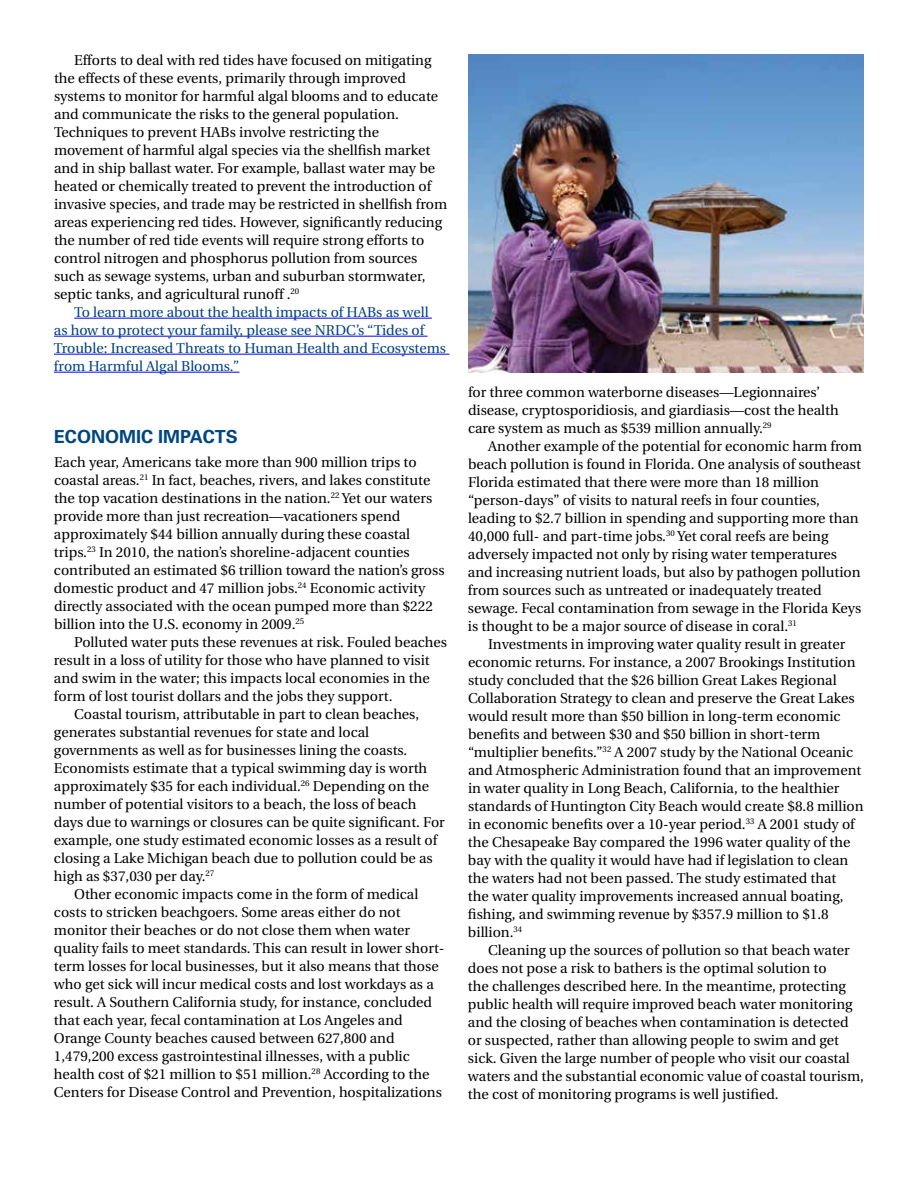
<style>
.page{position:relative;width:918px;height:1188px;background:#fff}
.page>*{position:absolute;margin:0;border:0;box-sizing:border-box;transform-origin:0 0}
.t1{font:700 18px "Univers";color:#00467f}
.t2{font:14.25px/18px "Utopia";color:#000}
.t3{font:14.25px/18px "Utopia";color:#004282}
</style>
<div class="page">
<hr style="left:74px;top:318px;width:358px;height:1px;background:#00f">
<hr style="left:54px;top:336px;width:374px;height:1px;background:#00f">
<hr style="left:54px;top:354px;width:395px;height:1px;background:#00f">
<hr style="left:54px;top:372px;width:185px;height:1px;background:#00f">
<img style="left:468px;top:54px;width:396px;height:318px">
<p class="t2" style="left:54px;top:51px;width:395px;text-indent:20px">Efforts to deal with red tides have focused on mitigating the effects of these events, primarily through improved systems to monitor for harmful algal blooms and to educate and communicate the risks to the general population.<br>Techniques to prevent HABs involve restricting the movement of harmful algal species via the shellfish market and in ship ballast water. For example, ballast water may be heated or chemically treated to prevent the introduction of invasive species, and trade may be restricted in shellfish from areas experiencing red tides. However, significantly reducing the number of red tide events will require strong efforts to control nitrogen and phosphorus pollution from sources such as sewage systems, urban and suburban stormwater, septic tanks, and agricultural runoff .<sup>20</sup></p>
<p class="t3" style="left:54px;top:303px;width:394px;text-indent:20px">To learn more about the health impacts of HABs as well<br>as how to protect your family, please see NRDC’s “Tides of Trouble: Increased Threats to Human Health and Ecosystems from Harmful Algal Blooms.”</p>
<p class="t1" style="left:54px;top:425px;width:185px">ECONOMIC IMPACTS</p>
<p class="t2" style="left:54px;top:454px;width:392px">Each year, Americans take more than 900 million trips to coastal areas.<sup>21</sup> In fact, beaches, rivers, and lakes constitute the top vacation destinations in the nation.<sup>22</sup> Yet our waters provide more than just recreation—vacationers spend approximately $44 billion annually during these coastal trips.<sup>23</sup> In 2010, the nation’s shoreline-adjacent counties contributed an estimated $6 trillion toward the nation’s gross domestic product and 47 million jobs.<sup>24</sup> Economic activity directly associated with the ocean pumped more than $222 billion into the U.S. economy in 2009.<sup>25</sup></p>
<p class="t2" style="left:74px;top:634px;width:374px">Polluted water puts these revenues at risk. Fouled beaches</p>
<p class="t2" style="left:54px;top:652px;width:377px">result in a loss of utility for those who have planned to visit</p>
<p class="t2" style="left:54px;top:670px;width:377px">and swim in the water; this impacts local economies in the</p>
<p class="t2" style="left:54px;top:688px;width:340px">form of lost tourist dollars and the jobs they support.</p>
<p class="t2" style="left:74px;top:706px;width:346px">Coastal tourism, attributable in part to clean beaches,</p>
<p class="t2" style="left:54px;top:724px;width:317px">generates substantial revenues for state and local</p>
<p class="t2" style="left:54px;top:742px;width:355px">governments as well as for businesses lining the coasts.</p>
<p class="t2" style="left:54px;top:760px;width:375px">Economists estimate that a typical swimming day is worth</p>
<p class="t2" style="left:54px;top:778px;width:377px">approximately $35 for each individual.<sup>26</sup> Depending on the</p>
<p class="t2" style="left:54px;top:796px;width:364px">number of potential visitors to a beach, the loss of beach</p>
<p class="t2" style="left:54px;top:814px;width:392px">days due to warnings or closures can be quite significant. For</p>
<p class="t2" style="left:54px;top:832px;width:385px">example, one study estimated economic losses as a result of</p>
<p class="t2" style="left:54px;top:850px;width:380px">closing a Lake Michigan beach due to pollution could be as</p>
<p class="t2" style="left:54px;top:868px;width:162px">high as $37,030 per day.<sup>27</sup></p>
<p class="t2" style="left:74px;top:886px;width:346px">Other economic impacts come in the form of medical</p>
<p class="t2" style="left:54px;top:904px;width:348px">costs to stricken beachgoers. Some areas either do not</p>
<p class="t2" style="left:54px;top:922px;width:358px">monitor their beaches or do not close them when water</p>
<p class="t2" style="left:54px;top:940px;width:392px">quality fails to meet standards. This can result in lower short-</p>
<p class="t2" style="left:54px;top:958px;width:386px">term losses for local businesses, but it also means that those</p>
<p class="t2" style="left:54px;top:976px;width:381px">who get sick will incur medical costs and lost workdays as a</p>
<p class="t2" style="left:54px;top:994px;width:380px">result. A Southern California study, for instance, concluded</p>
<p class="t2" style="left:54px;top:1012px;width:350px">that each year, fecal contamination at Los Angeles and</p>
<p class="t2" style="left:54px;top:1030px;width:342px">Orange County beaches caused between 627,800 and</p>
<p class="t2" style="left:54px;top:1048px;width:357px">1,479,200 excess gastrointestinal illnesses, with a public</p>
<p class="t2" style="left:54px;top:1066px;width:377px">health cost of $21 million to $51 million.<sup>28</sup> According to the</p>
<p class="t2" style="left:54px;top:1084px;width:389px">Centers for Disease Control and Prevention, hospitalizations</p>
<p class="t2" style="left:468px;top:383px;width:372px">for three common waterborne diseases—Legionnaires’ disease, cryptosporidiosis, and giardiasis—cost the health care system as much as $539 million annually.<sup>29</sup></p>
<p class="t2" style="left:468px;top:437px;width:395px;text-indent:20px">Another example of the potential for economic harm from beach pollution is found in Florida. One analysis of southeast Florida estimated that there were more than 18 million “person-days” of visits to natural reefs in four counties, leading to $2.7 billion in spending and supporting more than 40,000 full- and part-time jobs.<sup>30</sup> Yet coral reefs are being adversely impacted not only by rising water temperatures and increasing nutrient loads, but also by pathogen pollution from sources such as untreated or inadequately treated sewage. Fecal contamination from sewage in the Florida Keys is thought to be a major source of disease in coral.<sup>31</sup></p>
<p class="t2" style="left:468px;top:635px;width:397px;text-indent:20px">Investments in improving water quality result in greater economic returns. For instance, a 2007 Brookings Institution study concluded that the $26 billion Great Lakes Regional Collaboration Strategy to clean and preserve the Great Lakes would result more than $50 billion in long-term economic benefits and between $30 and $50 billion in short-term “multiplier benefits.”<sup>32</sup> A 2007 study by the National Oceanic and Atmospheric Administration found that an improvement in water quality in Long Beach, California, to the healthier standards of Huntington City Beach would create $8.8 million in economic benefits over a 10-year period.<sup>33</sup> A 2001 study of the Chesapeake Bay compared the 1996 water quality of the bay with the quality it would have had if legislation to clean the waters had not been passed. The study estimated that<br>the water quality improvements increased annual boating, fishing, and swimming revenue by $357.9 million to $1.8 billion.<sup>34</sup></p>
<p class="t2" style="left:468px;top:941px;width:397px;text-indent:20px">Cleaning up the sources of pollution so that beach water does not pose a risk to bathers is the optimal solution to<br>the challenges described here. In the meantime, protecting public health will require improved beach water monitoring and the closing of beaches when contamination is detected or suspected, rather than allowing people to swim and get sick. Given the large number of people who visit our coastal waters and the substantial economic value of coastal tourism, the cost of monitoring programs is well justified.</p>
</div>
